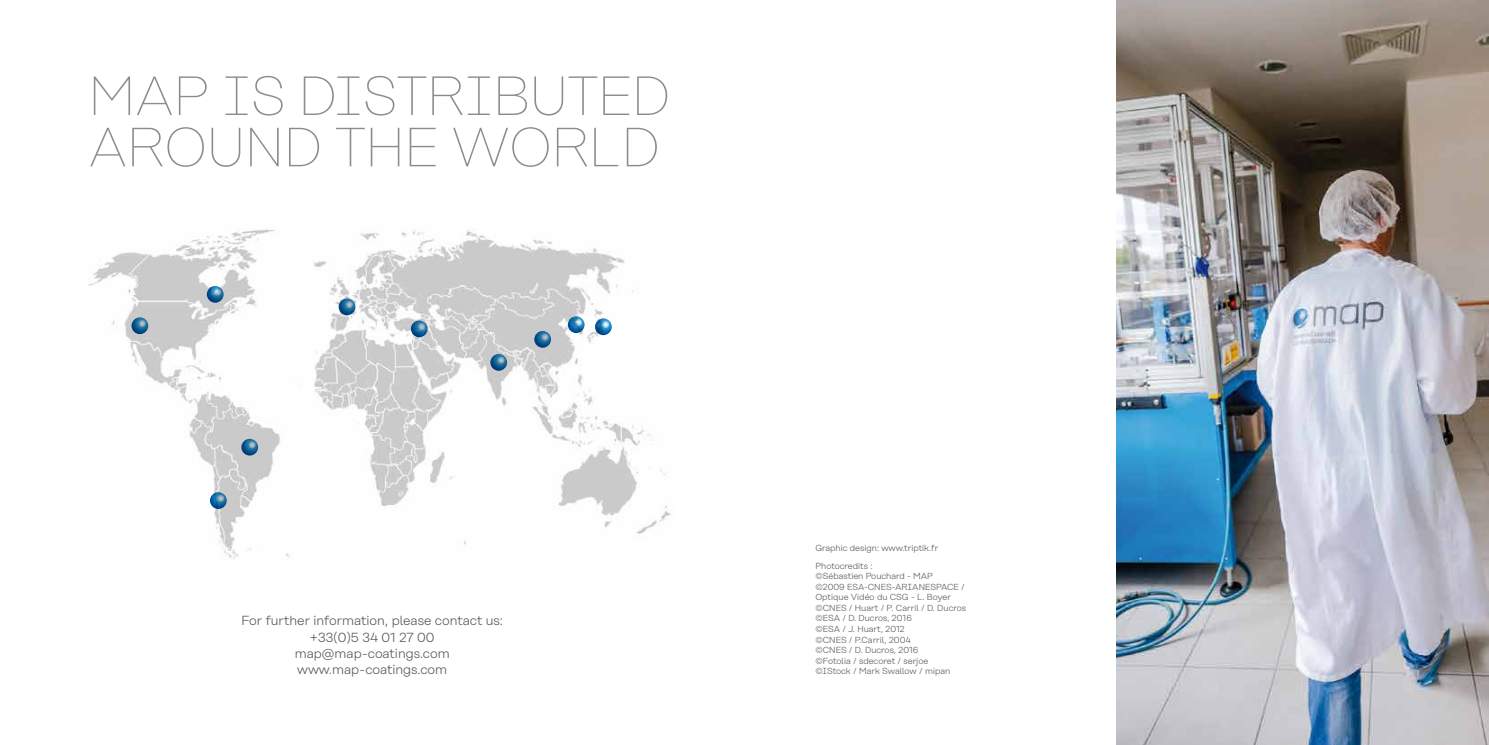
<style>
.page{position:relative;width:1489px;height:745px;background:#fff}
.page>*{position:absolute;margin:0;border:0;box-sizing:border-box;transform-origin:0 0}
.t1{font:100 55px/51.2px "Rational";color:#8c8d8a}
.t2{font:300 13.12px/16.2px "Rational";color:#58585a;text-align:center}
.t3{font:300 8.75px/10.5px "Rational";color:#58585a}
</style>
<div class="page">
<img style="left:89px;top:229px;width:582px;height:330px">
<img style="left:1116px;top:0;width:372px;height:744px">
<h1 class="t1" style="left:89px;top:71px;width:583px">MAP IS DISTRIBUTED<br>AROUND THE WORLD</h1>
<h2 class="t2" style="left:241px;top:612px;width:263px">For further information, please contact us: +33(0)5 34 01 27 00 map@map-coatings.com www.map-coatings.com</h2>
<p class="t3" style="left:815px;top:539px;width:124px;line-height:17.6px">Graphic design: www.triptik.fr<br>Photocredits :</p>
<p class="t3" style="left:815px;top:570px;width:152px">©Sébastien Pouchard - MAP<br>©2009 ESA-CNES-ARIANESPACE /<br>Optique Vidéo du CSG - L. Boyer ©CNES / Huart / P. Carril / D. Ducros ©ESA / D. Ducros, 2016<br>©ESA / J. Huart, 2012<br>©CNES / P.Carril, 2004<br>©CNES / D. Ducros, 2016<br>©Fotolia / sdecoret / serjoe<br>©IStock / Mark Swallow / mipan</p>
</div>
